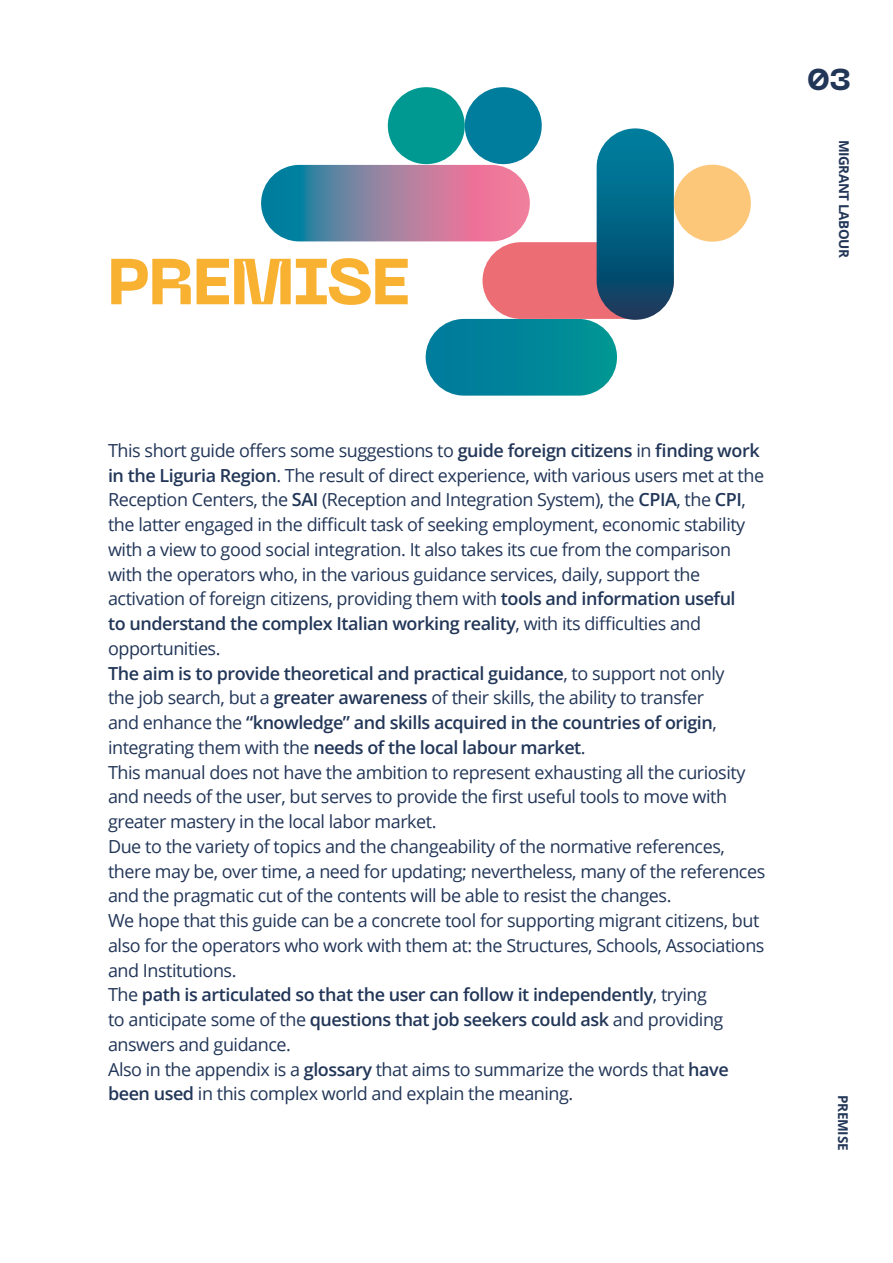
<style>
.page{position:relative;width:893px;height:1263px;background:#fff}
.page>*{position:absolute;margin:0;border:0;box-sizing:border-box;transform-origin:0 0}
.t1{font:800 64.5px "Neue Machina";letter-spacing:-.03em;color:#f9b132}
.t2{font:800 30px "Neue Machina";color:#223658}
.t3{font:18px/24.8px "Open Sans";letter-spacing:-.025em;color:#223658}
.t4{font:700 13.5px "Open Sans";letter-spacing:-.03em;color:#223658}
.s1{font-weight:600}
</style>
<div class="page">
<svg style="left:261px;top:165px;width:269px;height:76px;background:#937e9e"></svg>
<div style="left:426px;top:319px;width:191px;height:77px;background:linear-gradient(to right,#00789d,#029695);border-radius:38px"></div>
<div style="left:482px;top:242px;width:192px;height:77px;background:#ed6d74;border-radius:38px"></div>
<svg style="left:597px;top:128px;width:77px;height:192px;background:#056182"></svg>
<div style="left:388px;top:87px;width:77px;height:77px;background:#009991;border-radius:50%"></div>
<div style="left:465px;top:87px;width:77px;height:77px;background:#007c9c;border-radius:50%"></div>
<div style="left:674px;top:165px;width:77px;height:77px;background:#fcc779;border-radius:50%"></div>
<h1 class="t1" style="left:107px;top:240px;width:304px">PREMISE</h1>
<h2 class="t2" style="left:807px;top:60px;width:46px">03</h2>
<p class="t4" style="left:853px;top:140px;width:120px;rotate:90deg">MIGRANT LABOUR</p>
<p class="t3" style="left:108px;top:437px;width:659px">This short guide offers some suggestions to <span class="s1">guide foreign citizens</span> in <span class="s1">finding work in the Liguria Region</span>. The result of direct experience, with various users met at the Reception Centers, the <span class="s1">SAI</span> (Reception and Integration System), the <span class="s1">CPIA</span>, the <span class="s1">CPI</span>, the latter engaged in the difficult task of seeking employment, economic stability with a view to good social integration. It also takes its cue from the comparison with the operators who, in the various guidance services, daily, support the activation of foreign citizens, providing them with <span class="s1">tools and information useful<br>to understand the complex Italian working reality</span>, with its difficulties and opportunities.<br><span class="s1">The aim is to provide theoretical and practical guidance</span>, to support not only<br>the job search, but a <span class="s1">greater awareness</span> of their skills, the ability to transfer<br>and enhance the <span class="s1">“knowledge” and skills acquired in the countries of origin</span>, integrating them with the <span class="s1">needs of the local labour market</span>.<br>This manual does not have the ambition to represent exhausting all the curiosity and needs of the user, but serves to provide the first useful tools to move with greater mastery in the local labor market.<br>Due to the variety of topics and the changeability of the normative references, there may be, over time, a need for updating; nevertheless, many of the references and the pragmatic cut of the contents will be able to resist the changes.<br>We hope that this guide can be a concrete tool for supporting migrant citizens, but also for the operators who work with them at: the Structures, Schools, Associations and Institutions.<br>The <span class="s1">path is articulated so that the user can follow it independently</span>, trying<br>to anticipate some of the <span class="s1">questions that job seekers could ask</span> and providing answers and guidance.<br>Also in the appendix is a <span class="s1">glossary</span> that aims to summarize the words that <span class="s1">have been used</span> in this complex world and explain the meaning.</p>
<p class="t4" style="left:852px;top:1095px;width:56px;rotate:90deg">PREMISE</p>
</div>
